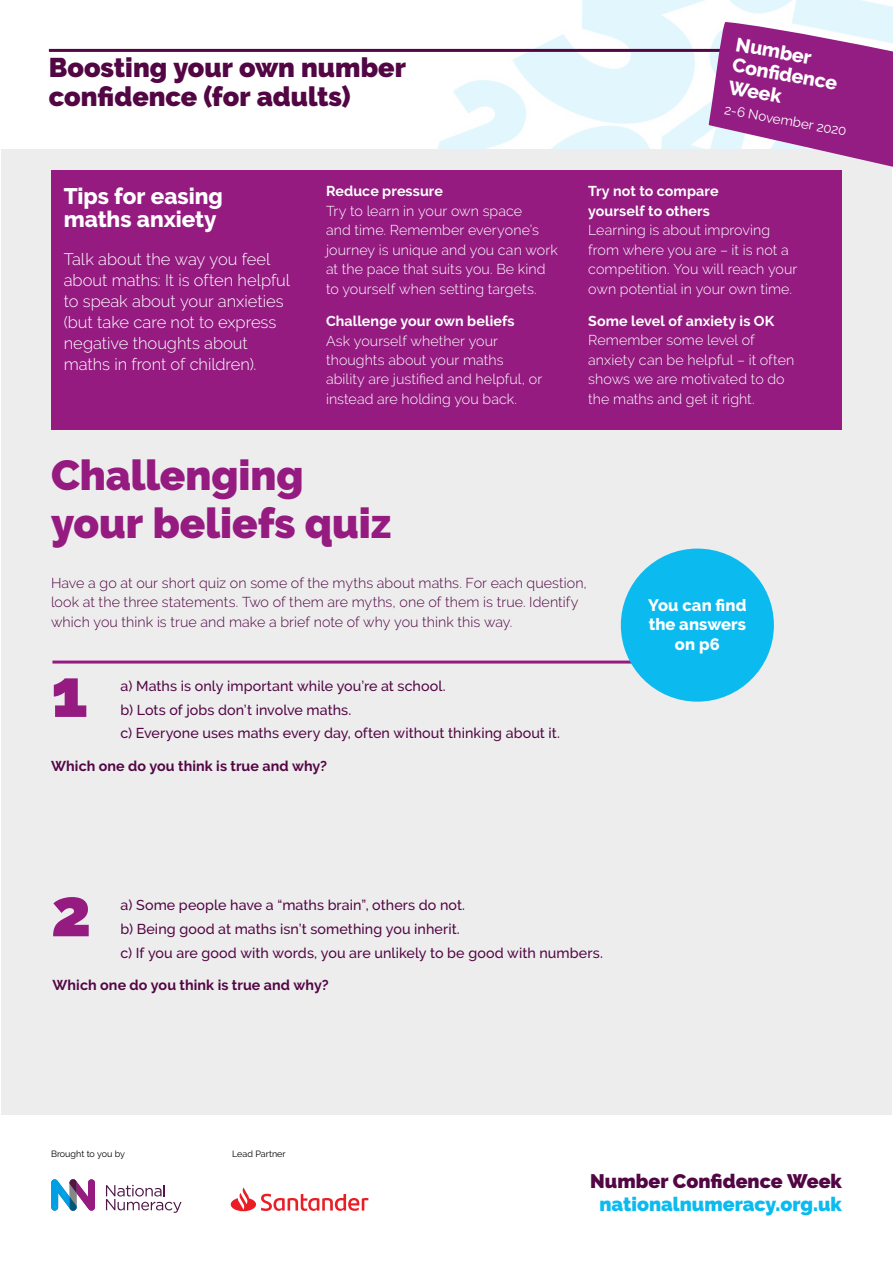
<style>
.page{position:relative;width:893px;height:1263px;background:#fff}
.page>*{position:absolute;margin:0;border:0;box-sizing:border-box;transform-origin:0 0}
.t1{font:900 67.5px "Raleway";color:#951b81}
.t2{font:900 42px/48px "Raleway";color:#951b81}
.t3{font:900 27px/28.5px "Raleway";color:#520644}
.t4{font:800 22.5px/22.5px "Raleway";color:#fff}
.t5{font:900 19.5px "Raleway";color:#0bbbef}
.t6{font:900 19.5px "Raleway";color:#520644}
.t7{font:800 19.5px/21.8px "Raleway";color:#fff}
.t8{font:300 16.5px/21px "Raleway";color:#fff}
.t9{font:800 16.5px/19.5px "Raleway";letter-spacing:.005em;color:#fff;text-align:center}
.t10{font:300 14.25px/19.5px "Raleway";letter-spacing:.005em;color:#fff}
.t11{font:500 14.25px/23.7px "Raleway";letter-spacing:.005em;color:#520644}
.t12{font:300 14.25px/19.5px "Raleway";letter-spacing:.005em;color:#520644}
.t13{font:700 14.25px/19.5px "Raleway";letter-spacing:.01em;color:#fff}
.t14{font:700 14.25px "Raleway";letter-spacing:.01em;color:#520644}
.t15{font:13.5px "Raleway";color:#fff}
.t16{font:9px "Raleway";color:#000}
</style>
<div class="page">
<img style="left:397px;top:0;width:496px;height:150px">
<div style="left:1px;top:150px;width:891px;height:965px;background:#ededed"></div>
<hr style="left:49px;top:49px;width:793px;height:3px;background:#520644">
<div style="left:51px;top:170px;width:791px;height:259px;background:#951b81"></div>
<hr style="left:52px;top:660px;width:610px;height:3px;background:#951b81">
<div style="left:621px;top:549px;width:153px;height:153px;background:#0bbbef;border-radius:50%"></div>
<svg style="left:106px;top:1184px;width:75px;height:29px"></svg>
<svg style="left:51px;top:1179px;width:44px;height:32px"></svg>
<svg style="left:231px;top:1187px;width:137px;height:24px"></svg>
<svg style="left:709px;top:22px;width:184px;height:145px"></svg>
<h3 class="t3" style="left:49px;top:54px;width:358px">Boosting your own number confidence (for adults)</h3>
<h3 class="t4" style="left:64px;top:185px;width:161px">Tips for easing maths anxiety</h3>
<p class="t8" style="left:64px;top:248px;width:228px">Talk about the way you feel about maths: It is often helpful to speak about your anxieties (but take care not to express negative thoughts about maths in front of children).</p>
<p class="t13" style="left:326px;top:182px;width:119px">Reduce pressure</p>
<p class="t10" style="left:326px;top:201px;width:233px">Try to learn in your own space<br>and time. Remember everyone’s journey is unique and you can work at the pace that suits you. Be kind to yourself when setting targets.</p>
<p class="t13" style="left:326px;top:311px;width:190px">Challenge your own beliefs</p>
<p class="t10" style="left:326px;top:331px;width:218px">Ask yourself whether your thoughts about your maths ability are justified and helpful, or instead are holding you back.</p>
<h3 class="t7" style="left:738px;top:33px;width:108px;rotate:10deg">Number<br>Confi dence<br>Week</h3>
<p class="t15" style="left:726px;top:102px;width:125px;rotate:10deg">2-6 November 2020</p>
<p class="t13" style="left:588px;top:181px;width:132px">Try not to compare yourself to others</p>
<p class="t10" style="left:588px;top:220px;width:211px">Learning is about improving from where you are – it is not a competition. You will reach your own potential in your own time.</p>
<p class="t13" style="left:588px;top:311px;width:188px">Some level of anxiety is OK</p>
<p class="t10" style="left:588px;top:331px;width:208px">Remember some level of anxiety can be helpful – it often shows we are motivated to do the maths and get it right.</p>
<h2 class="t2" style="left:51px;top:452px;width:342px">Challenging your beliefs quiz</h2>
<p class="t12" style="left:51px;top:573px;width:537px">Have a go at our short quiz on some of the myths about maths. For each question, look at the three statements. Two of them are myths, one of them is true. Identify which you think is true and make a brief note of why you think this way.</p>
<h1 class="t1" style="left:51px;top:654px;width:38px">1</h1>
<p class="t11" style="left:120px;top:674px;width:441px">a) Maths is only important while you’re at school.<br>b) Lots of jobs don’t involve maths.<br>c) Everyone uses maths every day, often without thinking about it.</p>
<p class="t14" style="left:51px;top:757px;width:278px">Which one do you think is true and why?</p>
<p class="t9" style="left:648px;top:595px;width:100px">You can find the answers on p6</p>
<h1 class="t1" style="left:51px;top:873px;width:42px">2</h1>
<p class="t11" style="left:120px;top:893px;width:484px">a) Some people have a “maths brain”, others do not.<br>b) Being good at maths isn’t something you inherit.<br>c) If you are good with words, you are unlikely to be good with numbers.</p>
<p class="t14" style="left:52px;top:977px;width:278px">Which one do you think is true and why?</p>
<p class="t16" style="left:51px;top:1149px;width:75px">Brought to you by</p>
<p class="t16" style="left:232px;top:1149px;width:55px">Lead Partner</p>
<h3 class="t6" style="left:590px;top:1170px;width:253px">Number Confidence Week</h3>
<h3 class="t5" style="left:599px;top:1192px;width:244px">nationalnumeracy.org.uk</h3>
</div>
